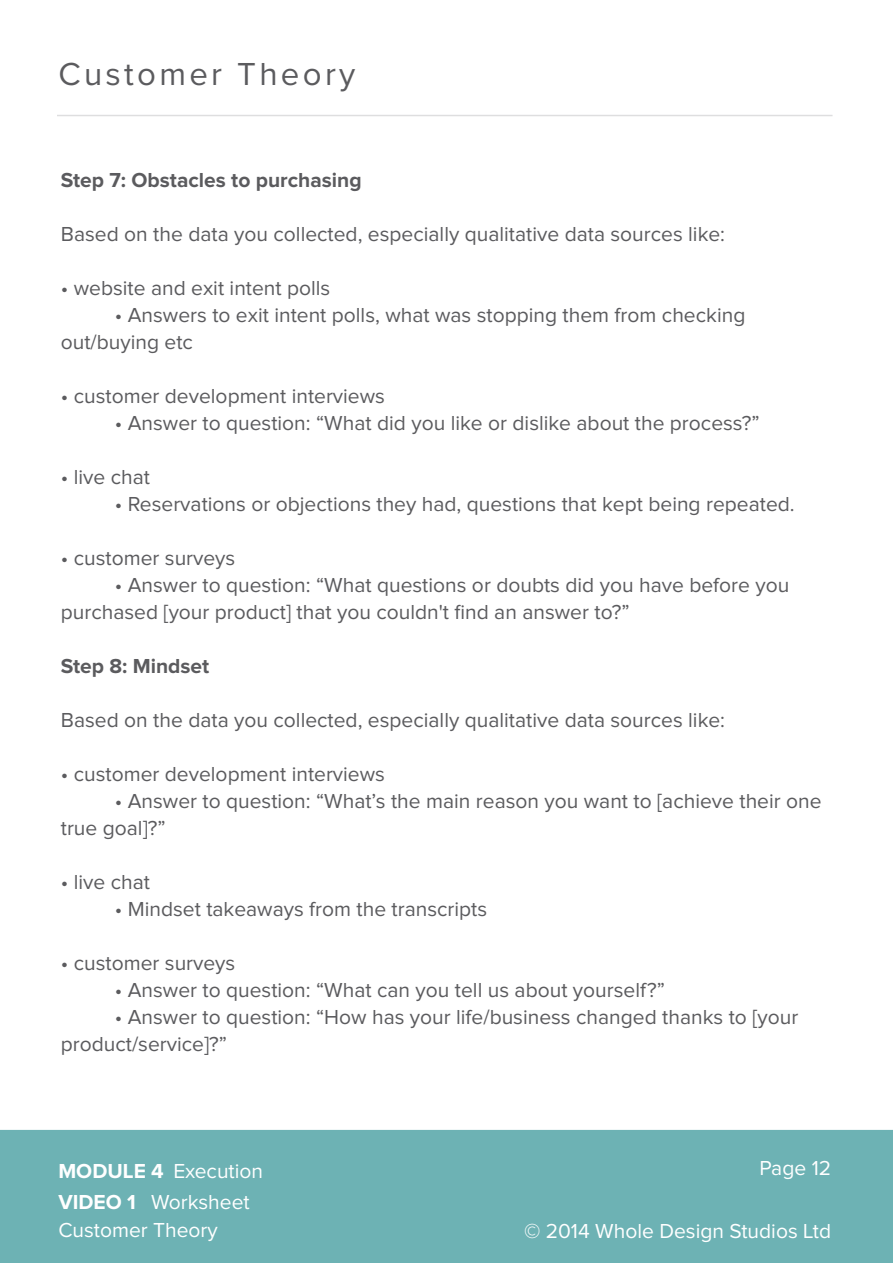
<style>
.page{position:relative;width:893px;height:1263px;background:#fff}
.page>*{position:absolute;margin:0;border:0;box-sizing:border-box;transform-origin:0 0}
.t1{font:33px "Proxima Nova";letter-spacing:.1em;color:#5b5b5e}
.t2{font:21px/27px "Proxima Nova";color:#5b5b5e}
.t3{font:21px/28.3px "Proxima Nova";color:#fff}
.t4{font:700 21px "Proxima Nova";color:#5b5b5e}
.t5{font:700 21px "Proxima Nova";color:#fff}
</style>
<div class="page">
<div style="left:0;top:1129px;width:893px;height:134px;background:#6db2b4"></div>
<hr style="left:57px;top:115px;width:775px;height:1px;background:#5b5b5e">
<h1 class="t1" style="left:58px;top:59px;width:298px">Customer Theory</h1>
<p class="t4" style="left:61px;top:171px;width:302px">Step 7: Obstacles to purchasing</p>
<p class="t2" style="left:61px;top:222px;width:666px">Based on the data you collected, especially qualitative data sources like:</p>
<p class="t2" style="left:61px;top:276px;width:271px">• website and exit intent polls</p>
<p class="t2" style="left:61px;top:303px;width:686px;text-indent:54px">• Answers to exit intent polls, what was stopping them from checking out/buying etc</p>
<p class="t2" style="left:61px;top:384px;width:326px">• customer development interviews</p>
<p class="t2" style="left:115px;top:411px;width:646px">• Answer to question: “What did you like or dislike about the process?”</p>
<p class="t2" style="left:61px;top:465px;width:91px">• live chat</p>
<p class="t2" style="left:115px;top:492px;width:681px">• Reservations or objections they had, questions that kept being repeated.</p>
<p class="t2" style="left:61px;top:546px;width:176px">• customer surveys</p>
<p class="t2" style="left:61px;top:573px;width:730px;text-indent:54px">• Answer to question: “What questions or doubts did you have before you purchased [your product] that you couldn't find an answer to?”</p>
<p class="t4" style="left:61px;top:657px;width:150px">Step 8: Mindset</p>
<p class="t2" style="left:61px;top:708px;width:666px">Based on the data you collected, especially qualitative data sources like:</p>
<p class="t2" style="left:61px;top:762px;width:326px">• customer development interviews</p>
<p class="t2" style="left:61px;top:789px;width:762px;text-indent:54px">• Answer to question: “What’s the main reason you want to [achieve their one true goal]?”</p>
<p class="t2" style="left:61px;top:870px;width:91px">• live chat</p>
<p class="t2" style="left:115px;top:897px;width:374px">• Mindset takeaways from the transcripts</p>
<p class="t2" style="left:61px;top:951px;width:176px">• customer surveys</p>
<p class="t2" style="left:115px;top:978px;width:552px">• Answer to question: “What can you tell us about yourself?”</p>
<p class="t2" style="left:61px;top:1005px;width:739px;text-indent:54px">• Answer to question: “How has your life/business changed thanks to [your product/service]?”</p>
<p class="t5" style="left:58px;top:1161px;width:107px">MODULE 4</p>
<p class="t3" style="left:759px;top:1155px;width:73px">Page 12</p>
<p class="t3" style="left:173px;top:1158px;width:91px">Execution</p>
<p class="t5" style="left:58px;top:1192px;width:79px">VIDEO 1</p>
<p class="t3" style="left:58px;top:1188px;width:193px;text-indent:93px">Worksheet<br>Customer Theory</p>
<p class="t3" style="left:524px;top:1217px;width:309px">© 2014 Whole Design Studios Ltd</p>
</div>
